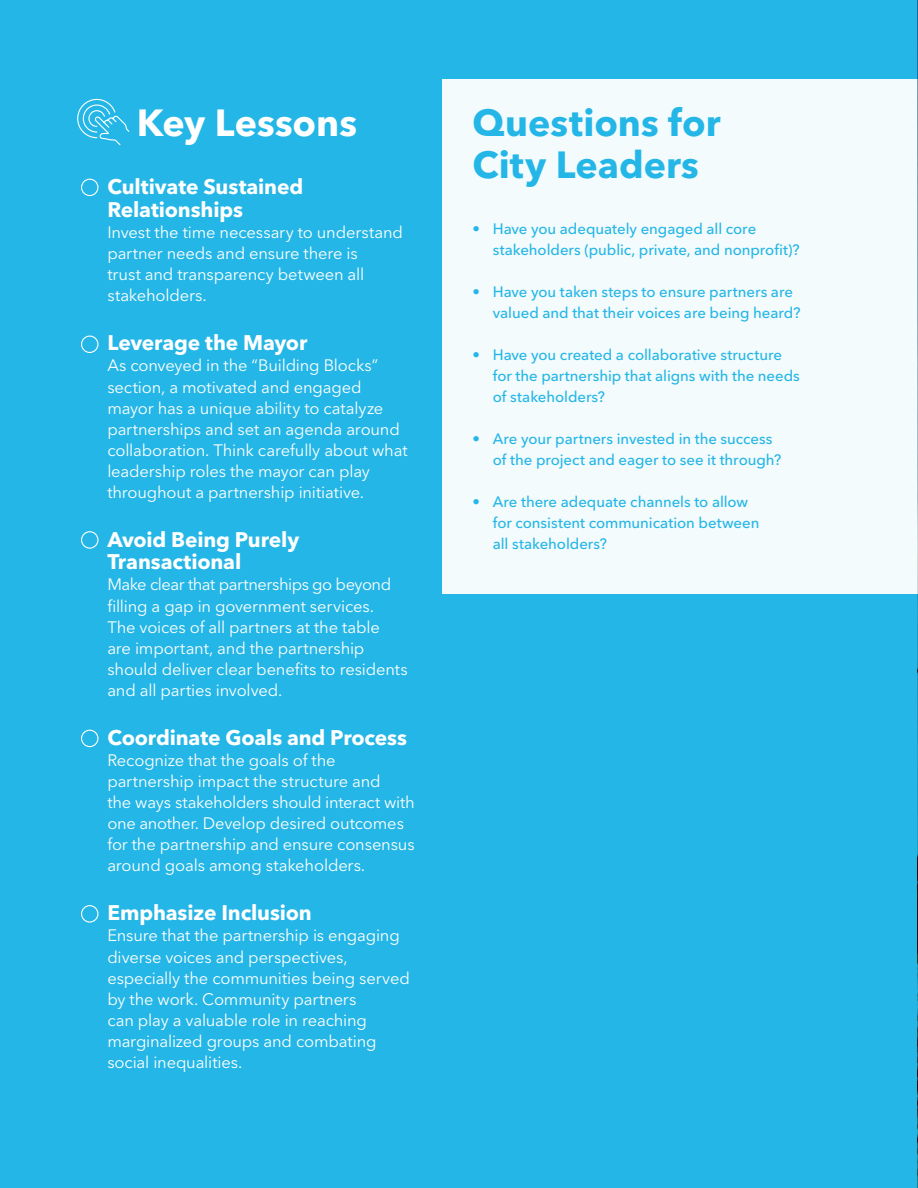
<style>
.page{position:relative;width:918px;height:1188px;background:#24b6e6}
.page>*{position:absolute;margin:0;border:0;box-sizing:border-box;transform-origin:0 0}
.t1{font:700 37.5px/42px "Avenir Next P For BBG";color:#24b6e6}
.t2{font:700 37.5px "Avenir Next P For BBG";color:#fff}
.t3{font:700 21px/22.5px "Avenir Next P For BBG";letter-spacing:-.01em;color:#fff}
.t4{font:16.5px/21px "Avenir Next P For BBG";letter-spacing:-.01em;color:#fff}
.t5{font:500 15px/21px "Avenir Next P For BBG";letter-spacing:-.005em;color:#24b6e6}
</style>
<div class="page">
<div style="left:443px;top:79px;width:475px;height:515px;background:#f3fbfd"></div>
<svg style="left:77px;top:98px;width:53px;height:48px"></svg>
<img style="left:917px;top:0;width:1px;height:1188px">
<div style="left:81px;top:179px;width:17px;height:17px;border:1px solid #fff;border-radius:50%"></div>
<div style="left:81px;top:336px;width:17px;height:17px;border:1px solid #fff;border-radius:50%"></div>
<div style="left:81px;top:531px;width:17px;height:18px;border:1px solid #fff;border-radius:50%"></div>
<div style="left:81px;top:905px;width:17px;height:18px;border:1px solid #fff;border-radius:50%"></div>
<div style="left:81px;top:730px;width:17px;height:17px;border:1px solid #fff;border-radius:50%"></div>
<h1 class="t2" style="left:137px;top:100px;width:222px">Key Lessons</h1>
<h1 class="t1" style="left:472px;top:102px;width:250px">Questions for<br>City Leaders</h1>
<p class="t5" style="left:493px;top:218px;width:308px;text-indent:-20px">• Have you adequately engaged all core stakeholders (public, private, and nonprofit)?</p>
<p class="t5" style="left:493px;top:281px;width:309px;text-indent:-20px">• Have you taken steps to ensure partners are valued and that their voices are being heard?</p>
<p class="t5" style="left:493px;top:344px;width:309px;text-indent:-20px">• Have you created a collaborative structure for the partnership that aligns with the needs of stakeholders?</p>
<p class="t5" style="left:493px;top:428px;width:290px;text-indent:-20px">• Are your partners invested in the success of the project and eager to see it through?</p>
<p class="t5" style="left:493px;top:491px;width:268px;text-indent:-20px">• Are there adequate channels to allow for consistent communication between all stakeholders?</p>
<p class="t3" style="left:107px;top:176px;width:197px">Cultivate Sustained<br>Relationships</p>
<p class="t4" style="left:107px;top:222px;width:297px">Invest the time necessary to understand partner needs and ensure there is<br>trust and transparency between all stakeholders.</p>
<p class="t3" style="left:107px;top:332px;width:202px">Leverage the Mayor</p>
<p class="t4" style="left:107px;top:355px;width:302px">As conveyed in the “Building Blocks” section, a motivated and engaged mayor has a unique ability to catalyze partnerships and set an agenda around collaboration. Think carefully about what leadership roles the mayor can play throughout a partnership initiative.</p>
<p class="t3" style="left:107px;top:528px;width:193px">Avoid Being Purely<br>Transactional</p>
<p class="t4" style="left:107px;top:574px;width:302px">Make clear that partnerships go beyond filling a gap in government services.<br>The voices of all partners at the table<br>are important, and the partnership should deliver clear benefits to residents and all parties involved.</p>
<p class="t3" style="left:107px;top:726px;width:301px">Coordinate Goals and Process</p>
<p class="t4" style="left:107px;top:750px;width:309px">Recognize that the goals of the partnership impact the structure and<br>the ways stakeholders should interact with one another. Develop desired outcomes for the partnership and ensure consensus around goals among stakeholders.</p>
<p class="t3" style="left:107px;top:902px;width:206px">Emphasize Inclusion</p>
<p class="t4" style="left:107px;top:925px;width:304px">Ensure that the partnership is engaging diverse voices and perspectives, especially the communities being served by the work. Community partners<br>can play a valuable role in reaching marginalized groups and combating social inequalities.</p>
</div>
